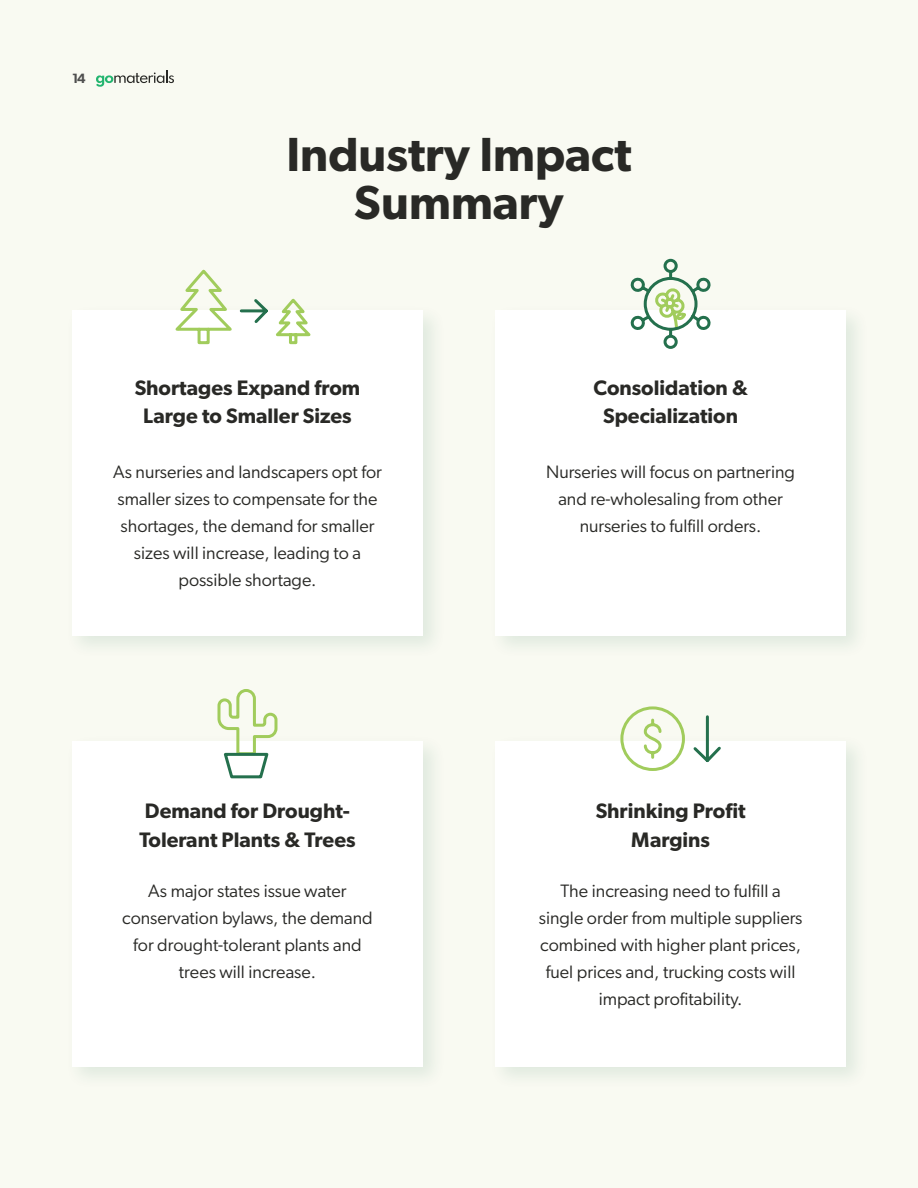
<style>
.page{position:relative;width:918px;height:1188px;background:#f9faf2}
.page>*{position:absolute;margin:0;border:0;box-sizing:border-box;transform-origin:0 0}
.t1{font:600 48px/48px "Gibson";color:#292926;text-align:center}
.t2{font:600 21px/28.5px "Gibson";color:#292926;text-align:center}
.t3{font:18px/27px "Gibson";color:#292926;text-align:center}
.t4{font:600 13.5px "Gibson";color:#4f4f4f}
</style>
<div class="page">
<svg style="left:96px;top:71px;width:78px;height:16px"></svg>
<div style="left:65px;top:304px;width:382px;height:356px;background:#24704f;opacity:.12"></div>
<div style="left:72px;top:310px;width:351px;height:326px;background:#fff"></div>
<div style="left:65px;top:734px;width:382px;height:356px;background:#24704f;opacity:.12"></div>
<div style="left:72px;top:741px;width:351px;height:326px;background:#fff"></div>
<div style="left:488px;top:734px;width:382px;height:356px;background:#24704f;opacity:.12"></div>
<div style="left:495px;top:741px;width:351px;height:326px;background:#fff"></div>
<div style="left:488px;top:304px;width:382px;height:356px;background:#24704f;opacity:.12"></div>
<div style="left:495px;top:310px;width:351px;height:326px;background:#fff"></div>
<svg style="left:173px;top:269px;width:143px;height:76px"></svg>
<svg style="left:627px;top:258px;width:87px;height:91px"></svg>
<svg style="left:619px;top:706px;width:105px;height:65px"></svg>
<svg style="left:216px;top:689px;width:63px;height:90px"></svg>
<p class="t4" style="left:72px;top:70px;width:15px">14</p>
<h1 class="t1" style="left:286px;top:129px;width:347px">Industry Impact<br>Summary</h1>
<p class="t2" style="left:135px;top:373px;width:227px">Shortages Expand from<br>Large to Smaller Sizes</p>
<p class="t3" style="left:113px;top:458px;width:270px">As nurseries and landscapers opt for smaller sizes to compensate for the shortages, the demand for smaller sizes will increase, leading to a possible shortage.</p>
<p class="t2" style="left:593px;top:373px;width:156px">Consolidation &amp;<br>Specialization</p>
<p class="t3" style="left:546px;top:458px;width:250px">Nurseries will focus on partnering and re-wholesaling from other nurseries to fulfill orders.</p>
<p class="t2" style="left:139px;top:796px;width:218px;text-align:left">Demand for Drought-<br>Tolerant Plants &amp; Trees</p>
<p class="t3" style="left:122px;top:877px;width:252px">As major states issue water conservation bylaws, the demand for drought-tolerant plants and trees will increase.</p>
<p class="t2" style="left:596px;top:796px;width:151px">Shrinking Profit<br>Margins</p>
<p class="t3" style="left:539px;top:877px;width:265px">The increasing need to fulfill a single order from multiple suppliers combined with higher plant prices, fuel prices and, trucking costs will impact profitability.</p>
</div>
